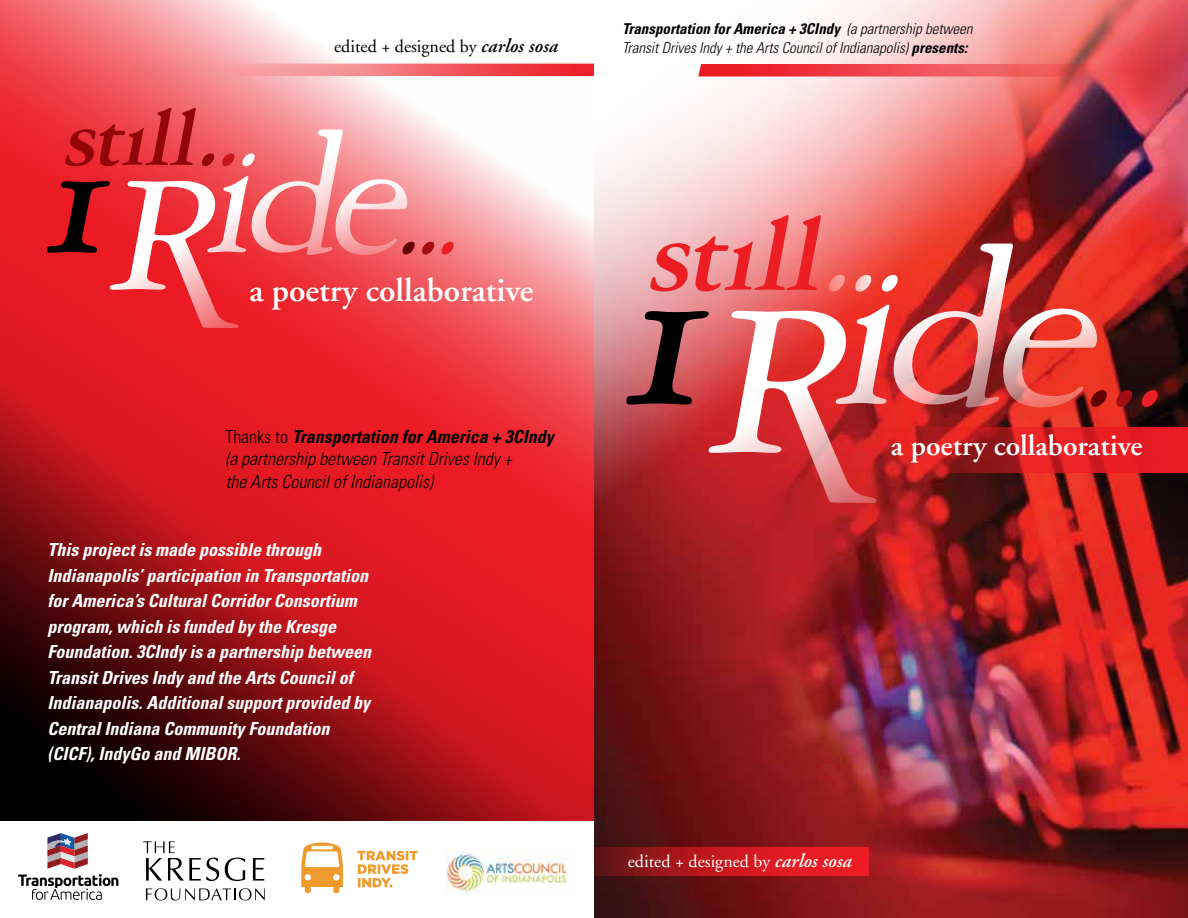
<style>
.page{position:relative;width:1188px;height:918px;background:#fff}
.page>*{position:absolute;margin:0;border:0;box-sizing:border-box;transform-origin:0 0}
.t1{font:600 33.45px "Adobe Garamond";color:#fff}
.t2{font:600 29.55px "Adobe Garamond";color:#fff}
.t3{font:italic 700 condensed 18px/25.5px "Univers";color:#fff}
.t4{font:italic 300 condensed 18px/22.5px "Univers";color:#000}
.t5{font:18px "Adobe Garamond";color:#fff}
.t6{font:18px "Adobe Garamond";color:#000}
.t7{font:italic 300 condensed 15px/19.5px "Univers";color:#000}
.s1{font-weight:600;font-style:italic;font-size:19.5px}
.s2{font-weight:700}
.s3{font-style:normal}
</style>
<div class="page">
<img style="left:594px;top:756px;width:388px;height:162px">
<img style="left:594px;top:0;width:594px;height:756px">
<img style="left:982px;top:168px;width:206px;height:750px">
<svg style="left:594px;top:848px;width:275px;height:28px;background:#bd181d"></svg>
<svg style="left:698px;top:64px;width:490px;height:12px;background:#e94449"></svg>
<img style="left:626px;top:215px;width:562px;height:288px">
<svg style="left:0;top:0;width:331px;height:59px"></svg>
<svg style="left:0;top:59px;width:594px;height:762px;background:#bd3136"></svg>
<svg style="left:129px;top:64px;width:465px;height:12px;background:#f26f74"></svg>
<svg style="left:47px;top:108px;width:368px;height:220px;background:#e9585d"></svg>
<svg style="left:422px;top:242px;width:13px;height:13px"></svg>
<svg style="left:441px;top:242px;width:13px;height:13px"></svg>
<svg style="left:253px;top:858px;width:11px;height:23px"></svg>
<svg style="left:143px;top:841px;width:102px;height:40px"></svg>
<svg style="left:146px;top:888px;width:119px;height:13px"></svg>
<svg style="left:301px;top:842px;width:42px;height:51px"></svg>
<svg style="left:357px;top:851px;width:61px;height:37px"></svg>
<svg style="left:18px;top:833px;width:101px;height:67px"></svg>
<img style="left:445px;top:849px;width:122px;height:44px">
<p class="t6" style="left:334px;top:36px;width:225px">edited + designed by <span class="s1">carlos sosa</span></p>
<p class="t7" style="left:622px;top:19px;width:352px"><span class="s2">Transportation for America + 3CIndy</span> (a partnership between<br>Transit Drives Indy + the Arts Council of Indianapolis) <span class="s2">presents:</span></p>
<h1 class="t1" style="left:249px;top:272px;width:286px">a poetry collaborative</h1>
<p class="t4" style="left:225px;top:425px;width:330px"><span class="s3">Thanks to</span> <span class="s2">Transportation for America + 3CIndy </span>(a partnership between Transit Drives Indy +<br>the Arts Council of Indianapolis)</p>
<p class="t3" style="left:47px;top:537px;width:325px">This project is made possible through Indianapolis’ participation in Transportation for America’s Cultural Corridor Consortium program, which is funded by the Kresge Foundation. 3CIndy is a partnership between Transit Drives Indy and the Arts Council of Indianapolis. Additional support provided by Central Indiana Community Foundation (CICF), IndyGo and MIBOR.</p>
<h2 class="t2" style="left:891px;top:430px;width:253px">a poetry collaborative</h2>
<p class="t5" style="left:628px;top:852px;width:225px">edited + designed by <span class="s1">carlos sosa</span></p>
</div>
